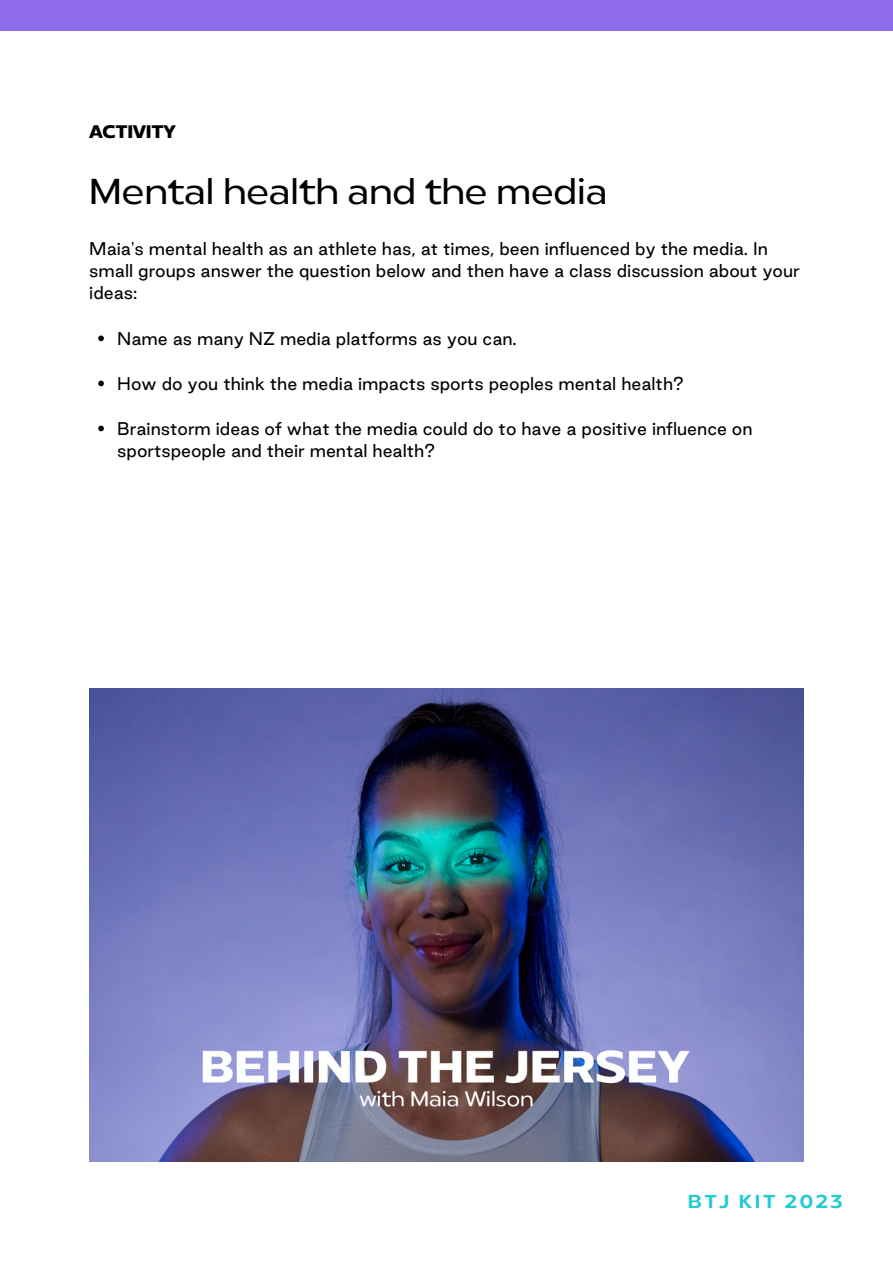
<style>
.page{position:relative;width:893px;height:1264px;background:#fff}
.page>*{position:absolute;margin:0;border:0;box-sizing:border-box;transform-origin:0 0}
.t1{font:36px "Radiate Sans";color:#000}
.t2{font:600 18.75px "Radiate Sans";letter-spacing:.135em;color:#26cad3}
.t3{font:700 18.15px "Radiate Sans";letter-spacing:-.02em;color:#000}
.t4{font:16.5px/22.5px "Good Sans";color:#000}
</style>
<div class="page">
<div style="left:0;top:0;width:892px;height:31px;background:#8f6dec"></div>
<img style="left:89px;top:688px;width:714px;height:473px">
<svg style="left:98px;top:335px;width:6px;height:6px"></svg>
<svg style="left:98px;top:380px;width:6px;height:6px"></svg>
<svg style="left:98px;top:425px;width:6px;height:6px"></svg>
<p class="t3" style="left:89px;top:121px;width:89px">ACTIVITY</p>
<p class="t1" style="left:89px;top:169px;width:519px">Mental health and the media</p>
<p class="t4" style="left:89px;top:237px;width:712px">Maia's mental health as an athlete has, at times, been influenced by the media. In small groups answer the question below and then have a class discussion about your ideas:</p>
<p class="t4" style="left:117px;top:327px;width:401px">Name as many NZ media platforms as you can.</p>
<p class="t4" style="left:117px;top:372px;width:568px">How do you think the media impacts sports peoples mental health?</p>
<p class="t4" style="left:117px;top:417px;width:636px">Brainstorm ideas of what the media could do to have a positive influence on sportspeople and their mental health?</p>
<p class="t2" style="left:688px;top:1189px;width:156px">BTJ KIT 2023</p>
</div>
